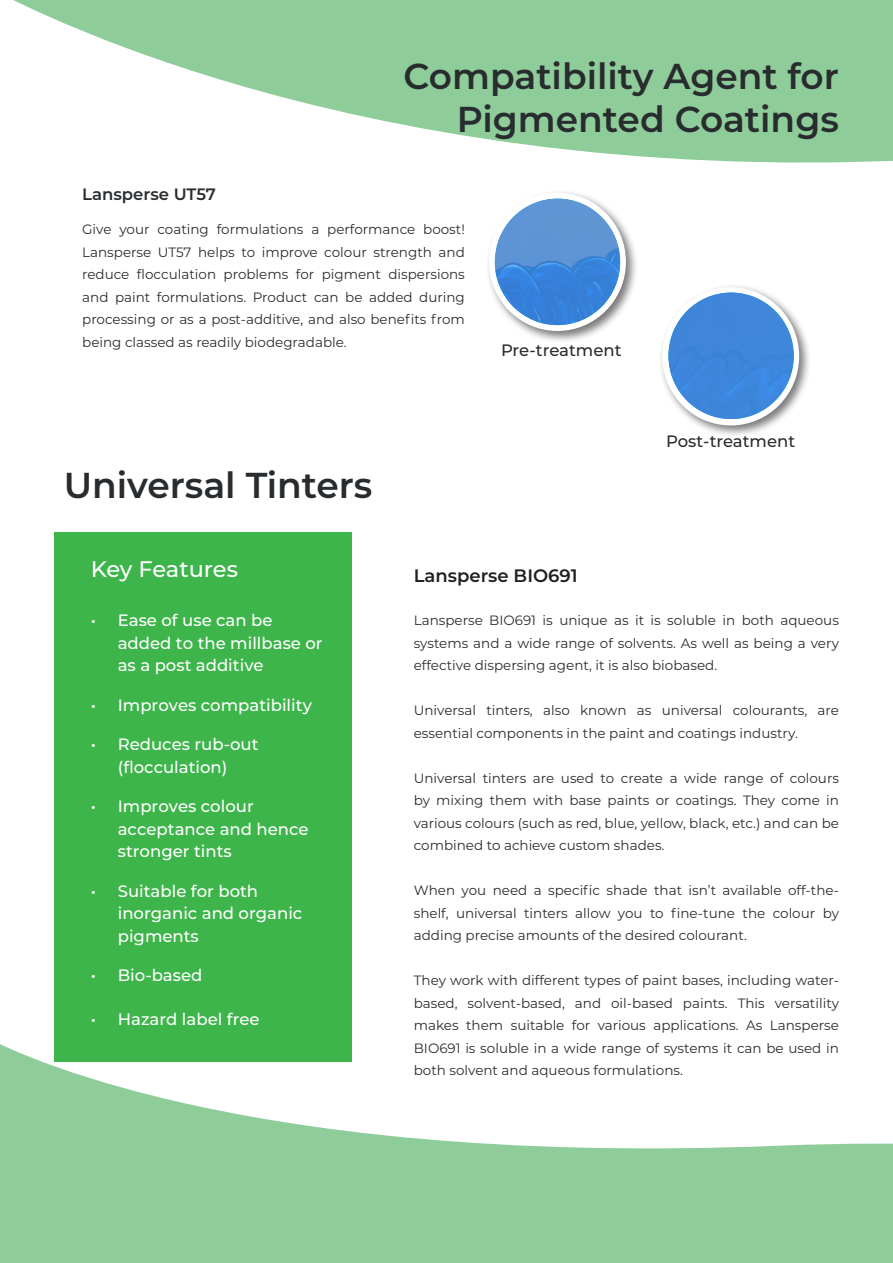
<style>
.page{position:relative;width:893px;height:1263px;background:#fff}
.page>*{position:absolute;margin:0;border:0;box-sizing:border-box;transform-origin:0 0}
.Paragraph_Style_11{font:600 36px "Montserrat";color:#292c2f}
.t1{font:500 22.5px "Montserrat";letter-spacing:-.01em;color:#fff}
.Paragraph_Style_15{font:600 18px "Montserrat";color:#231f20}
.t2{font:500 16.5px/22.5px "Montserrat";color:#fff}
.Paragraph_Style_9{font:500 16.5px "Montserrat";color:#292c2f}
.Paragraph_Style_15-2{font:600 16.5px "Montserrat";color:#292c2f}
.Paragraph_Style_9-2{font:13.5px/22.5px "Montserrat";color:#292c2f;text-align:justify}
</style>
<div class="page">
<svg style="left:13px;top:0;width:880px;height:163px;fill:#8ecd9a"></svg>
<svg style="left:0;top:1044px;width:893px;height:219px;fill:#8ecd9a"></svg>
<div style="left:54px;top:533px;width:298px;height:529px;background:#3db54a"></div>
<div style="left:485px;top:189px;width:153px;height:154px;background:#231f20;opacity:.6"></div>
<div style="left:489px;top:193px;width:137px;height:138px;background:#fff;border-radius:50%"></div>
<img style="left:495px;top:199px;width:125px;height:126px">
<div style="left:658px;top:283px;width:154px;height:155px;background:#231f20;opacity:.6"></div>
<div style="left:662px;top:287px;width:137px;height:138px;background:#fff;border-radius:50%"></div>
<img style="left:668px;top:293px;width:126px;height:126px">
<p class="Paragraph_Style_11" style="left:403px;top:51px;width:437px">Compatibility Agent for</p>
<p class="Paragraph_Style_11" style="left:457px;top:94px;width:384px">Pigmented Coatings</p>
<p class="Paragraph_Style_15-2" style="left:82px;top:183px;width:135px">Lansperse UT57</p>
<p class="Paragraph_Style_9-2" style="left:82px;top:218px;width:384px">Give your coating formulations a performance boost!<br>Lansperse UT57 helps to improve colour strength and reduce flocculation problems for pigment dispersions and paint formulations. Product can be added during processing or as a post-additive, and also benefits from being classed as readily biodegradable.</p>
<p class="Paragraph_Style_9" style="left:501px;top:339px;width:122px">Pre-treatment</p>
<p class="Paragraph_Style_11" style="left:64px;top:460px;width:310px">Universal Tinters</p>
<p class="Paragraph_Style_9" style="left:666px;top:429px;width:131px">Post-treatment</p>
<p class="t1" style="left:91px;top:553px;width:149px">Key Features</p>
<p class="t2" style="left:118px;top:608px;width:206px;text-indent:-27px">• Ease of use can be added to the millbase or as a post additive</p>
<p class="t2" style="left:91px;top:693px;width:223px">• Improves compatibility</p>
<p class="t2" style="left:91px;top:732px;width:169px;text-align:center">• Reduces rub-out (flocculation)</p>
<p class="t2" style="left:118px;top:794px;width:192px;text-indent:-27px">• Improves colour acceptance and hence stronger tints</p>
<p class="t2" style="left:118px;top:879px;width:186px;text-indent:-27px">• Suitable for both inorganic and organic pigments</p>
<p class="t2" style="left:91px;top:963px;width:113px">• Bio-based</p>
<p class="t2" style="left:91px;top:1007px;width:170px">• Hazard label free</p>
<p class="Paragraph_Style_15" style="left:414px;top:562px;width:165px">Lansperse BIO691</p>
<p class="Paragraph_Style_9-2" style="left:414px;top:609px;width:427px">Lansperse BIO691 is unique as it is soluble in both aqueous systems and a wide range of solvents. As well as being a very effective dispersing agent, it is also biobased.</p>
<p class="Paragraph_Style_9-2" style="left:414px;top:699px;width:427px">Universal tinters, also known as universal colourants, are essential components in the paint and coatings industry.</p>
<p class="Paragraph_Style_9-2" style="left:414px;top:766px;width:427px">Universal tinters are used to create a wide range of colours by mixing them with base paints or coatings. They come in various colours (such as red, blue, yellow, black, etc.) and can be combined to achieve custom shades.</p>
<p class="Paragraph_Style_9-2" style="left:414px;top:879px;width:427px">When you need a specific shade that isn’t available off-the&shy;shelf, universal tinters allow you to fine-tune the colour by adding precise amounts of the desired colourant.</p>
<p class="Paragraph_Style_9-2" style="left:414px;top:969px;width:427px">They work with different types of paint bases, including water&shy;based, solvent-based, and oil-based paints. This versatility makes them suitable for various applications. As Lansperse BIO691 is soluble in a wide range of systems it can be used in both solvent and aqueous formulations.</p>
</div>
